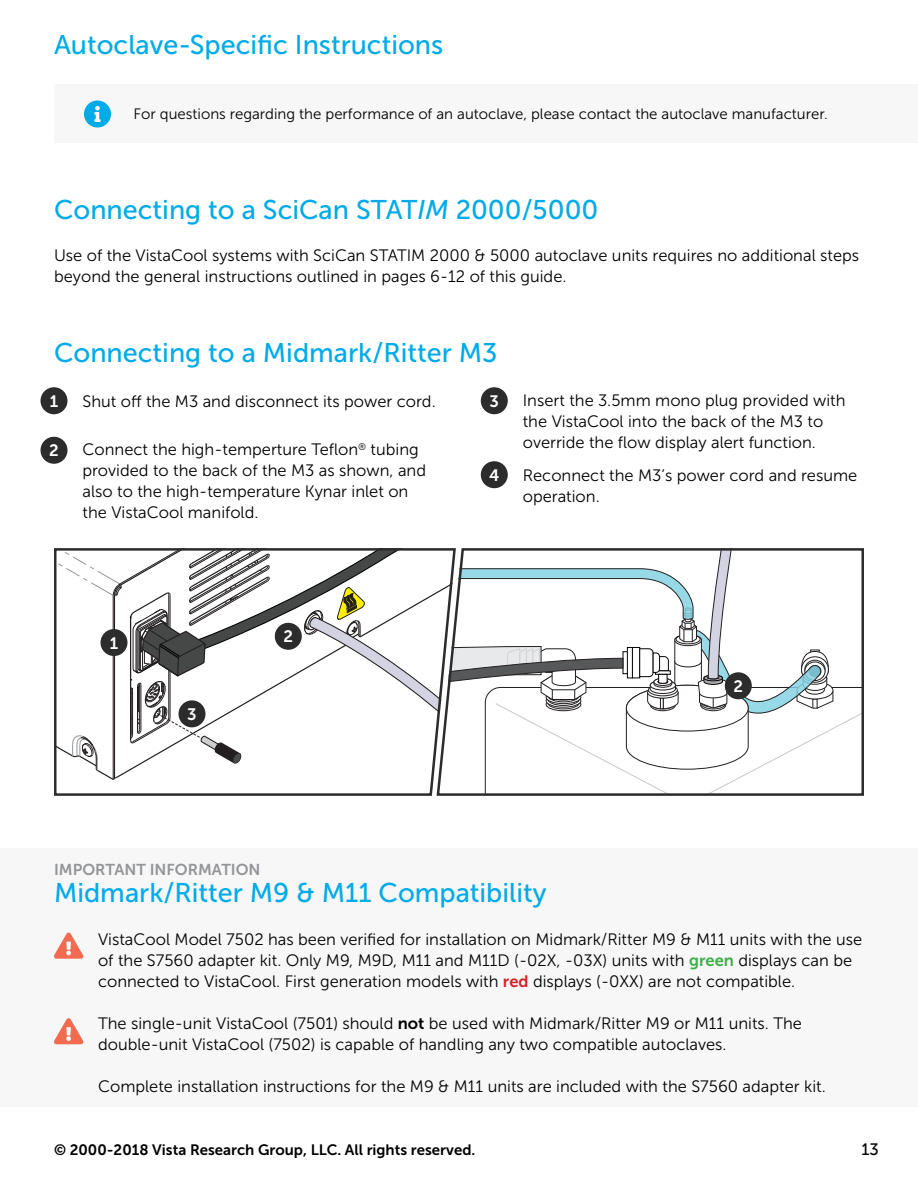
<style>
.page{position:relative;width:918px;height:1188px;background:#fff}
.page>*{position:absolute;margin:0;border:0;box-sizing:border-box;transform-origin:0 0}
.t1{font:27px "Museo Sans 500";color:#00abe7}
.t2{font:16.5px/21px "Museo Sans 300";color:#000001}
.t3{font:16.5px "Museo Sans 700";color:#fff}
.t4{font:16.5px "Museo Sans 500";color:#000001}
.t5{font:15.75px "Museo Sans 700";color:#939598}
.t6{font:15px "Museo Sans 300";color:#000001}
.t7{font:15px "Museo Sans 700";color:#000001}
.s1{font-style:italic}
.s2{font-family:"Museo Sans 700";color:#40ae49}
.s3{font-family:"Museo Sans 700";color:#d1232a}
.s4{font-family:"Museo Sans 700"}
</style>
<div class="page">
<div style="left:0;top:848px;width:918px;height:259px;background:#f7f7f8"></div>
<div style="left:40px;top:387px;width:28px;height:27px;background:#2b2c2b;border-radius:50%"></div>
<div style="left:40px;top:437px;width:28px;height:27px;background:#2b2c2b;border-radius:50%"></div>
<div style="left:481px;top:387px;width:27px;height:27px;background:#2b2c2b;border-radius:50%"></div>
<div style="left:481px;top:461px;width:27px;height:27px;background:#2b2c2b;border-radius:50%"></div>
<svg style="left:457px;top:548px;width:407px;height:248px"></svg>
<svg style="left:54px;top:548px;width:403px;height:248px"></svg>
<div style="left:100px;top:629px;width:28px;height:27px;background:#2b2c2b;border-radius:50%"></div>
<div style="left:275px;top:623px;width:27px;height:27px;background:#2b2c2b;border-radius:50%"></div>
<div style="left:725px;top:672px;width:27px;height:27px;background:#2b2c2b;border-radius:50%"></div>
<div style="left:178px;top:700px;width:28px;height:27px;background:#2b2c2b;border-radius:50%"></div>
<div style="left:54px;top:84px;width:864px;height:58px;background:#f7f7f8"></div>
<svg style="left:54px;top:933px;width:29px;height:26px"></svg>
<svg style="left:54px;top:1018px;width:29px;height:26px"></svg>
<div style="left:84px;top:100px;width:27px;height:28px;background:#00abe7;border-radius:50%"></div>
<svg style="left:94px;top:106px;width:6px;height:16px"></svg>
<p class="t1" style="left:54px;top:30px;width:391px">Autoclave-Specific Instructions</p>
<p class="t6" style="left:134px;top:106px;width:693px">For questions regarding the performance of an autoclave, please contact the autoclave manufacturer.</p>
<p class="t1" style="left:54px;top:195px;width:546px">Connecting to a SciCan STAT<span class="s1">IM</span> 2000/5000</p>
<p class="t2" style="left:54px;top:245px;width:807px">Use of the VistaCool systems with SciCan STATIM 2000 &amp; 5000 autoclave units requires no additional steps beyond the general instructions outlined in pages 6-12 of this guide.</p>
<p class="t1" style="left:54px;top:338px;width:445px">Connecting to a Midmark/Ritter M3</p>
<p class="t3" style="left:50px;top:392px;width:10px">1</p>
<p class="t2" style="left:82px;top:391px;width:352px">Shut off the M3 and disconnect its power cord.</p>
<p class="t3" style="left:49px;top:442px;width:11px">2</p>
<p class="t2" style="left:82px;top:439px;width:345px">Connect the high-temperture Teflon<sup>®</sup> tubing provided to the back of the M3 as shown, and also to the high-temperature Kynar inlet on the VistaCool manifold.</p>
<p class="t3" style="left:490px;top:392px;width:11px">3</p>
<p class="t2" style="left:523px;top:390px;width:324px">Insert the 3.5mm mono plug provided with the VistaCool into the back of the M3 to override the flow display alert function.</p>
<p class="t3" style="left:489px;top:466px;width:12px">4</p>
<p class="t2" style="left:523px;top:465px;width:336px">Reconnect the M3’s power cord and resume operation.</p>
<p class="t3" style="left:110px;top:634px;width:10px">1</p>
<p class="t3" style="left:187px;top:705px;width:11px">3</p>
<p class="t3" style="left:284px;top:628px;width:11px">2</p>
<p class="t5" style="left:54px;top:861px;width:208px">IMPORTANT INFORMATION</p>
<p class="t1" style="left:54px;top:878px;width:494px">Midmark/Ritter M9 &amp; M11 Compatibility</p>
<p class="t3" style="left:734px;top:677px;width:11px">2</p>
<p class="t2" style="left:98px;top:929px;width:766px">VistaCool Model 7502 has been verified for installation on Midmark/Ritter M9 &amp; M11 units with the use of the S7560 adapter kit. Only M9, M9D, M11 and M11D (-02X, -03X) units with <span class="s2">green</span> displays can be connected to VistaCool. First generation models with <span class="s3">red</span> displays (-0XX) are not compatible.</p>
<p class="t2" style="left:98px;top:1013px;width:705px">The single-unit VistaCool (7501) should <span class="s4">not</span> be used with Midmark/Ritter M9 or M11 units. The double-unit VistaCool (7502) is capable of handling any two compatible autoclaves.</p>
<p class="t2" style="left:98px;top:1076px;width:727px">Complete installation instructions for the M9 &amp; M11 units are included with the S7560 adapter kit.</p>
<p class="t7" style="left:54px;top:1141px;width:423px">© 2000-2018 Vista Research Group, LLC. All rights reserved.</p>
<p class="t4" style="left:862px;top:1140px;width:19px">13</p>
</div>
